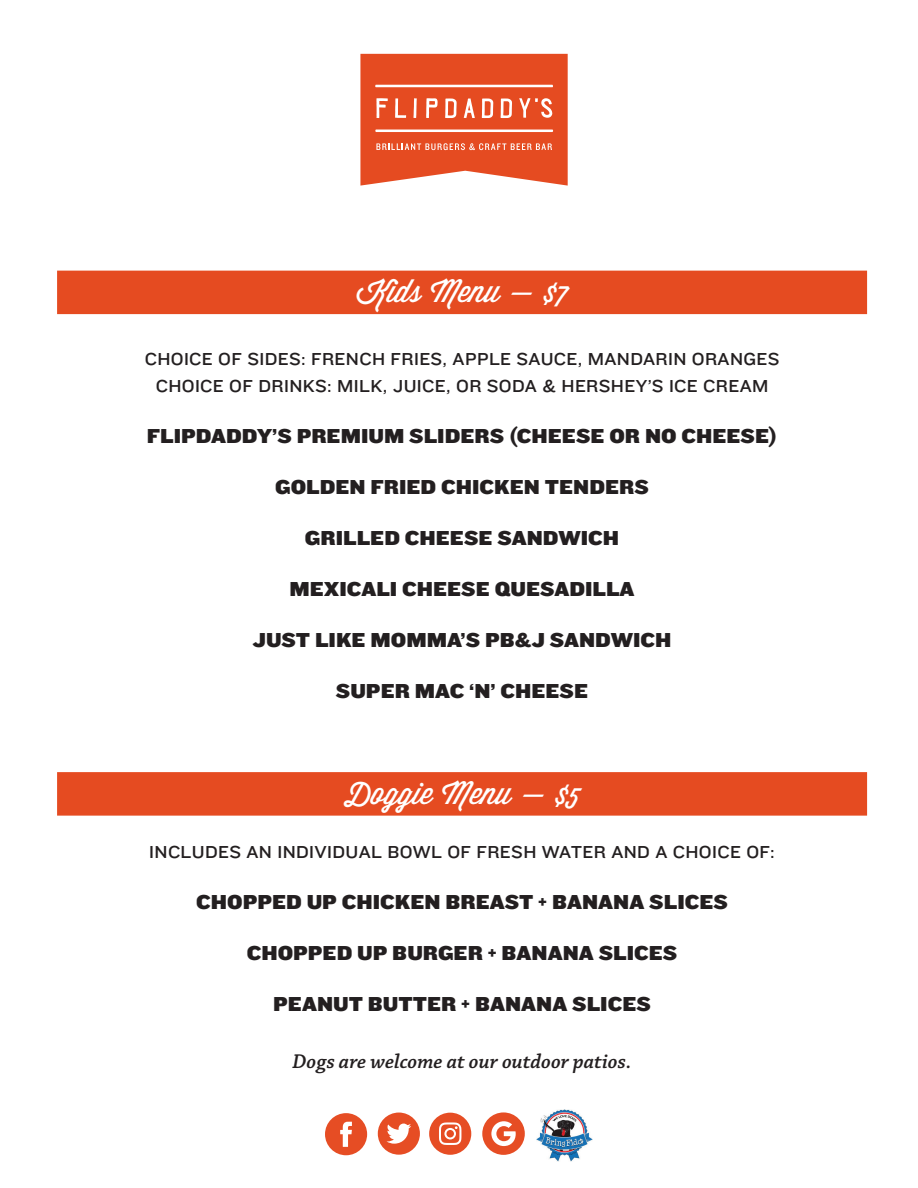
<style>
.page{position:relative;width:918px;height:1188px;background:#fff}
.page>*{position:absolute;margin:0;border:0;box-sizing:border-box;transform-origin:0 0}
.desc{font:31.5px "Wisdom Script AI";letter-spacing:.005em;color:#fff;scale:.95 1}
.name-new{font:21px "Knockout 72 Full Cruiserwt";color:#231f20}
.name-new-2{font:italic 600 21px "Chaparral Pro";color:#231f20}
.name-new-3{font:18px/27px "Knockout 32 Junior Cruisewt";letter-spacing:.02em;color:#231f20;text-align:center}
</style>
<div class="page">
<svg style="left:360px;top:54px;width:208px;height:132px;background:#e86541"></svg>
<div style="left:57px;top:271px;width:810px;height:43px;background:#e54b21"></div>
<div style="left:57px;top:772px;width:810px;height:44px;background:#e54b21"></div>
<img style="left:536px;top:1109px;width:57px;height:52px">
<div style="left:378px;top:1113px;width:42px;height:42px;background:#e64d24;border-radius:50%"></div>
<svg style="left:386px;top:1124px;width:25px;height:20px"></svg>
<div style="left:325px;top:1113px;width:42px;height:42px;background:#e64d24;border-radius:50%"></div>
<svg style="left:340px;top:1122px;width:12px;height:25px"></svg>
<div style="left:429px;top:1113px;width:42px;height:42px;background:#e64d24;border-radius:50%"></div>
<svg style="left:439px;top:1122px;width:22px;height:23px"></svg>
<svg style="left:482px;top:1112px;width:43px;height:43px"></svg>
<p class="desc" style="left:356px;top:267px;width:224px">Kids Menu — $7</p>
<p class="name-new-3" style="left:145px;top:345px;width:636px">CHOICE OF SIDES: FRENCH FRIES, APPLE SAUCE, MANDARIN ORANGES<br>CHOICE OF DRINKS: MILK, JUICE, OR SODA &amp; HERSHEY’S ICE CREAM</p>
<p class="name-new" style="left:147px;top:422px;width:632px">FLIPDADDY’S PREMIUM SLIDERS (CHEESE OR NO CHEESE)</p>
<p class="name-new" style="left:275px;top:473px;width:375px">GOLDEN FRIED CHICKEN TENDERS</p>
<p class="name-new" style="left:305px;top:524px;width:316px">GRILLED CHEESE SANDWICH</p>
<p class="name-new" style="left:289px;top:575px;width:347px">MEXICALI CHEESE QUESADILLA</p>
<p class="name-new" style="left:253px;top:626px;width:420px">JUST LIKE MOMMA’S PB&amp;J SANDWICH</p>
<p class="name-new" style="left:336px;top:677px;width:254px">SUPER MAC ‘N’ CHEESE</p>
<p class="desc" style="left:343px;top:768px;width:251px">Doggie Menu — $5</p>
<p class="name-new-3" style="left:149px;top:837px;width:627px">INCLUDES AN INDIVIDUAL BOWL OF FRESH WATER AND A CHOICE OF:</p>
<p class="name-new" style="left:196px;top:887px;width:533px">CHOPPED UP CHICKEN BREAST + BANANA SLICES</p>
<p class="name-new" style="left:247px;top:938px;width:432px">CHOPPED UP BURGER + BANANA SLICES</p>
<p class="name-new" style="left:273px;top:989px;width:379px">PEANUT BUTTER + BANANA SLICES</p>
<p class="name-new-2" style="left:293px;top:1049px;width:341px">Dogs are welcome at our outdoor patios.</p>
</div>
